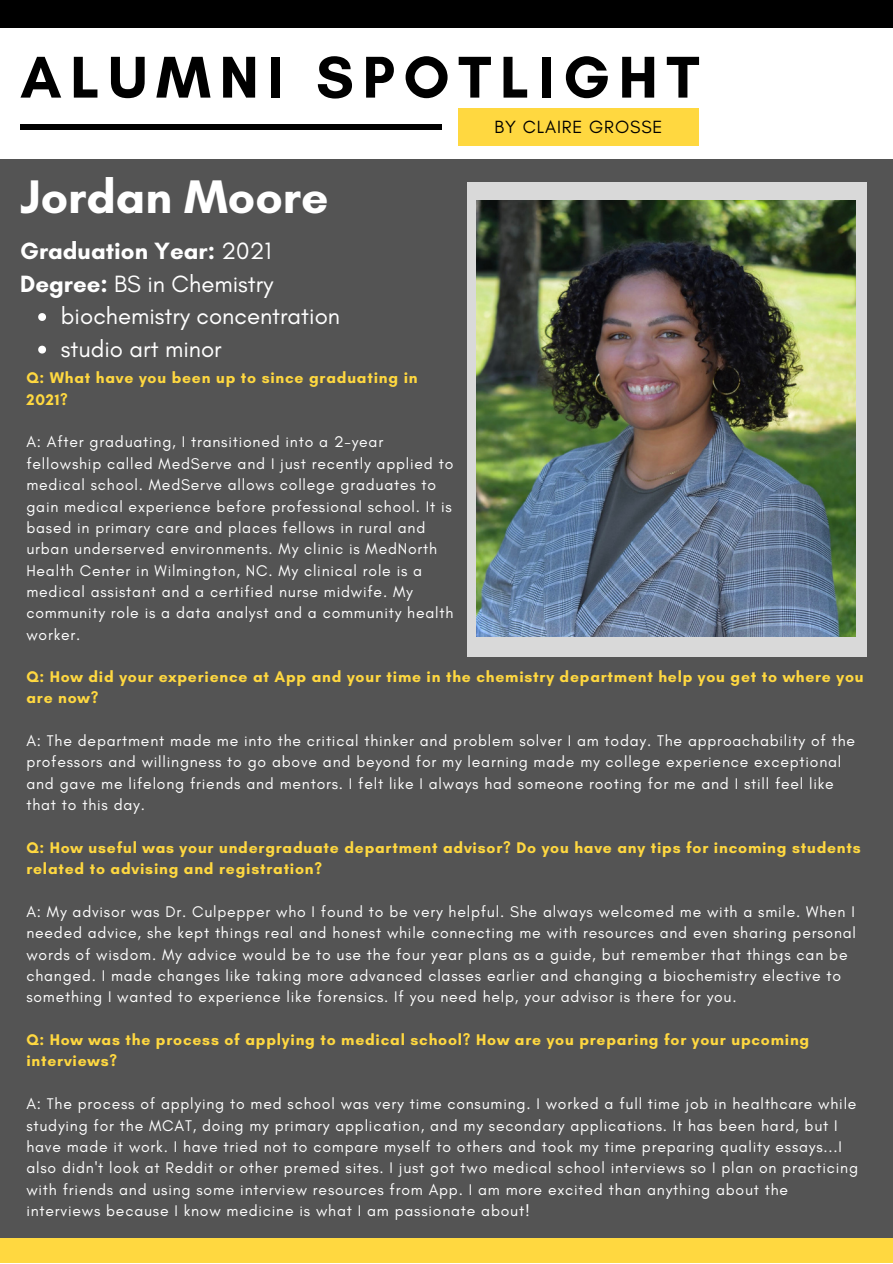
<style>
.page{position:relative;width:893px;height:1264px;background:#fff}
.page>*{position:absolute;margin:0;border:0;box-sizing:border-box;transform-origin:0 0}
.t1{font:700 60px "Glacial Indifference";letter-spacing:.145em;color:#000}
.t2{font:700 48px "Glacial Indifference";color:#fff}
.t3{font:24px/32.5px "Glacial Indifference";color:#fff}
.t4{font:700 24px/32.5px "Glacial Indifference";color:#fff}
.t5{font:18px "Glacial Indifference";letter-spacing:.05em;color:#000}
.t6{font:15.75px/21.3px "Glacial Indifference";letter-spacing:.05em;color:#fff}
.t7{font:700 15.75px/21.3px "Glacial Indifference";letter-spacing:.05em;color:#ffd840}
.s1{font-weight:400}
</style>
<div class="page">
<div style="left:458px;top:108px;width:240px;height:37px;background:#ffd840"></div>
<div style="left:0;top:0;width:892px;height:27px;background:#000"></div>
<div style="left:0;top:1234px;width:892px;height:28px;background:#ffd840"></div>
<div style="left:0;top:159px;width:892px;height:634px;background:#545454"></div>
<div style="left:20px;top:124px;width:422px;height:6px;background:#000"></div>
<div style="left:0;top:603px;width:892px;height:634px;background:#545454"></div>
<div style="left:467px;top:182px;width:399px;height:474px;background:#d9d9d9"></div>
<img style="left:477px;top:201px;width:378px;height:435px">
<svg style="left:38px;top:313px;width:8px;height:8px"></svg>
<svg style="left:38px;top:346px;width:8px;height:7px"></svg>
<h1 class="t1" style="left:20px;top:41px;width:680px">ALUMNI SPOTLIGHT</h1>
<p class="t5" style="left:494px;top:115px;width:169px">BY CLAIRE GROSSE</p>
<h2 class="t2" style="left:20px;top:168px;width:310px">Jordan Moore</h2>
<h3 class="t4" style="left:20px;top:234px;width:255px">Graduation Year: <span class="s1">2021<br></span>Degree: <span class="s1">BS in Chemistry</span></h3>
<h3 class="t3" style="left:61px;top:299px;width:280px">biochemistry concentration studio art minor</h3>
<p class="t7" style="left:26px;top:367px;width:392px">Q: What have you been up to since graduating in<br>2021?</p>
<p class="t6" style="left:26px;top:431px;width:428px">A: After graduating, I transitioned into a 2-year fellowship called MedServe and I just recently applied to medical school. MedServe allows college graduates to gain medical experience before professional school. It is based in primary care and places fellows in rural and urban underserved environments. My clinic is MedNorth Health Center in Wilmington, NC. My clinical role is a medical assistant and a certified nurse midwife. My community role is a data analyst and a community health worker.</p>
<p class="t7" style="left:26px;top:665px;width:838px">Q: How did your experience at App and your time in the chemistry department help you get to where you are now?</p>
<p class="t6" style="left:26px;top:729px;width:830px">A: The department made me into the critical thinker and problem solver I am today. The approachability of the professors and willingness to go above and beyond for my learning made my college experience exceptional and gave me lifelong friends and mentors. I felt like I always had someone rooting for me and I still feel like that to this day.</p>
<p class="t7" style="left:26px;top:836px;width:835px">Q: How useful was your undergraduate department advisor? Do you have any tips for incoming students related to advising and registration?</p>
<p class="t6" style="left:26px;top:900px;width:831px">A: My advisor was Dr. Culpepper who I found to be very helpful. She always welcomed me with a smile. When I needed advice, she kept things real and honest while connecting me with resources and even sharing personal words of wisdom. My advice would be to use the four year plans as a guide, but remember that things can be changed. I made changes like taking more advanced classes earlier and changing a biochemistry elective to something I wanted to experience like forensics. If you need help, your advisor is there for you.</p>
<p class="t7" style="left:26px;top:1028px;width:784px">Q: How was the process of applying to medical school? How are you preparing for your upcoming interviews?</p>
<p class="t6" style="left:26px;top:1092px;width:833px">A: The process of applying to med school was very time consuming. I worked a full time job in healthcare while studying for the MCAT, doing my primary application, and my secondary applications. It has been hard, but I have made it work. I have tried not to compare myself to others and took my time preparing quality essays...I also didn't look at Reddit or other premed sites. I just got two medical school interviews so I plan on practicing with friends and using some interview resources from App. I am more excited than anything about the interviews because I know medicine is what I am passionate about!</p>
</div>
